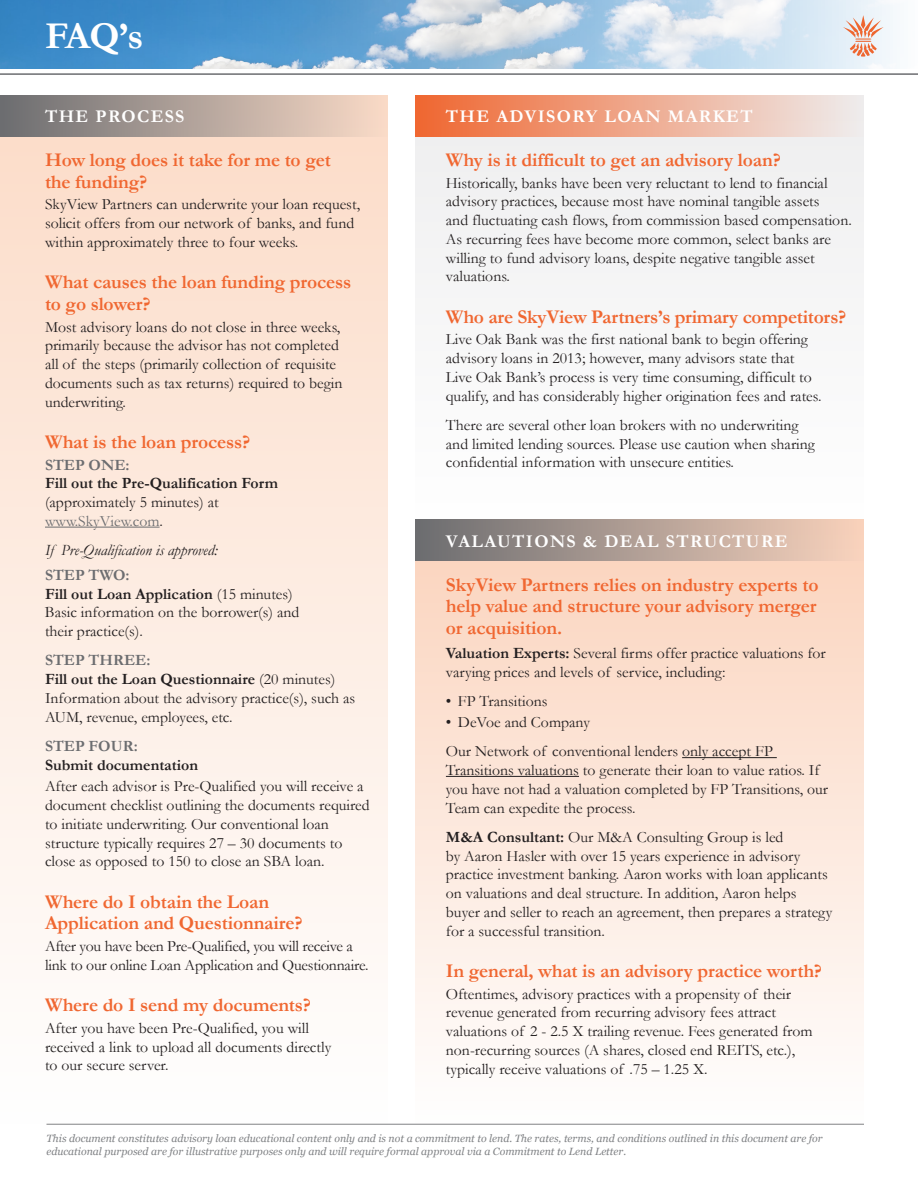
<style>
.page{position:relative;width:918px;height:1188px;background:#fff}
.page>*{position:absolute;margin:0;border:0;box-sizing:border-box;transform-origin:0 0}
.t1{font:700 38.25px "Garamond";color:#fff}
.subhd{font:700 19.5px/21.8px "Garamond";letter-spacing:-.01em;color:#f06731}
.body{font:700 18px "Garamond";letter-spacing:.075em;color:#fff}
.body-2{font:15.75px/18.8px "Garamond";color:#231f20}
.body-3{font:700 15.75px/18.8px "Garamond";color:#231f20}
.body-4{font:italic 15.75px "Garamond";color:#231f20}
.t2{font:italic 10.5px/12.8px "Georgia";color:#808285}
.s1{color:#6c6d70}
.s2{font-weight:400}
.s3{font-weight:400;color:#6c6d70}
.s4{font-weight:700;color:#6c6d70}
.s5{font-weight:700}
</style>
<div class="page">
<hr style="left:46px;top:1124px;width:818px;height:1px;background:#808285">
<img style="left:0;top:0;width:893px;height:69px">
<hr style="left:0;top:73px;width:918px;height:2px;background:#6c6d70">
<div style="left:0;top:95px;width:388px;height:1029px;background:linear-gradient(to bottom,#fcdbc7,#fefefe)"></div>
<div style="left:416px;top:95px;width:448px;height:431px;background:#f7f7f7"></div>
<div style="left:416px;top:520px;width:448px;height:604px;background:linear-gradient(to bottom,#fad2bb,#fefefe)"></div>
<div style="left:0;top:95px;width:388px;height:41px;background:linear-gradient(to right,#6b6c6f,#fadac7)"></div>
<div style="left:416px;top:95px;width:448px;height:41px;background:linear-gradient(to right,#ef6730,#eeeced)"></div>
<div style="left:416px;top:520px;width:448px;height:41px;background:linear-gradient(to right,#6c6d70,#f9d2bc)"></div>
<hr style="left:45px;top:527px;width:115px;height:1px;background:#6c6d70">
<hr style="left:682px;top:757px;width:95px;height:1px;background:#231f20">
<hr style="left:446px;top:776px;width:133px;height:1px;background:#231f20">
<svg style="left:843px;top:15px;width:41px;height:42px"></svg>
<p class="t1" style="left:45px;top:13px;width:100px">FAQ’s</p>
<p class="body" style="left:45px;top:105px;width:141px">THE PROCESS</p>
<p class="body" style="left:446px;top:105px;width:308px">THE ADVISORY LOAN MARKET</p>
<p class="subhd" style="left:45px;top:149px;width:287px">How long does it take for me to get the funding?</p>
<p class="body-2" style="left:45px;top:195px;width:317px">SkyView Partners can underwrite your loan request, solicit offers from our network of banks, and fund within approximately three to four weeks.</p>
<p class="subhd" style="left:45px;top:271px;width:308px">What causes the loan funding process to go slower?</p>
<p class="body-2" style="left:45px;top:317px;width:299px">Most advisory loans do not close in three weeks, primarily because the advisor has not completed all of the steps (primarily collection of requisite documents such as tax returns) required to begin underwriting.</p>
<p class="subhd" style="left:45px;top:431px;width:207px">What is the loan process?</p>
<p class="body-3" style="left:45px;top:455px;width:235px"><span class="s1">STEP ONE:<br></span>Fill out the Pre-Qualification Form <span class="s2">(approximately 5 minutes) at </span><span class="s3">www.SkyView.com</span><span class="s2">.</span></p>
<p class="body-4" style="left:45px;top:541px;width:174px">If Pre-Qualification is approved:</p>
<p class="body-2" style="left:45px;top:565px;width:256px"><span class="s4">STEP TWO:<br></span><span class="s5">Fill out Loan Application</span> (15 minutes)<br>Basic information on the borrower(s) and their practice(s).</p>
<p class="body-2" style="left:45px;top:651px;width:312px"><span class="s4">STEP THREE:<br></span><span class="s5">Fill out the Loan Questionnaire</span> (20 minutes)<br>Information about the advisory practice(s), such as AUM, revenue, employees, etc.</p>
<p class="body-3" style="left:45px;top:736px;width:155px"><span class="s1">STEP FOUR:<br></span>Submit documentation</p>
<p class="body-2" style="left:45px;top:777px;width:326px">After each advisor is Pre-Qualified you will receive a document checklist outlining the documents required to initiate underwriting. Our conventional loan structure typically requires 27 – 30 documents to close as opposed to 150 to close an SBA loan.</p>
<p class="subhd" style="left:45px;top:890px;width:259px">Where do I obtain the Loan<br>Application and Questionnaire?</p>
<p class="body-2" style="left:45px;top:937px;width:325px">After you have been Pre-Qualified, you will receive a link to our online Loan Application and Questionnaire.</p>
<p class="subhd" style="left:45px;top:994px;width:268px">Where do I send my documents?</p>
<p class="body-2" style="left:45px;top:1018px;width:288px">After you have been Pre-Qualified, you will received a link to upload all documents directly to our secure server.</p>
<p class="subhd" style="left:446px;top:149px;width:336px">Why is it difficult to get an advisory loan?</p>
<p class="body-2" style="left:446px;top:173px;width:407px">Historically, banks have been very reluctant to lend to financial advisory practices, because most have nominal tangible assets<br>and fluctuating cash flows, from commission based compensation.<br>As recurring fees have become more common, select banks are willing to fund advisory loans, despite negative tangible asset valuations.</p>
<p class="subhd" style="left:446px;top:305px;width:402px">Who are SkyView Partners’s primary competitors?</p>
<p class="body-2" style="left:446px;top:330px;width:377px">Live Oak Bank was the first national bank to begin offering advisory loans in 2013; however, many advisors state that Live Oak Bank’s process is very time consuming, difficult to qualify, and has considerably higher origination fees and rates.</p>
<p class="body-2" style="left:446px;top:415px;width:371px">There are several other loan brokers with no underwriting and limited lending sources. Please use caution when sharing confidential information with unsecure entities.</p>
<p class="body" style="left:446px;top:530px;width:343px">VALAUTIONS &amp; DEAL STRUCTURE</p>
<p class="subhd" style="left:446px;top:574px;width:374px;line-height:21.3px;text-align:justify">SkyView Partners relies on industry experts to help value and structure your advisory merger or acquisition.</p>
<p class="body-2" style="left:446px;top:644px;width:381px"><span class="s5">Valuation Experts:</span> Several firms offer practice valuations for varying prices and levels of service, including:</p>
<p class="body-2" style="left:446px;top:692px;width:103px">• FP Transitions</p>
<p class="body-2" style="left:446px;top:713px;width:146px">• DeVoe and Company</p>
<p class="body-2" style="left:446px;top:742px;width:384px">Our Network of conventional lenders only accept FP Transitions valuations to generate their loan to value ratios. If you have not had a valuation completed by FP Transitions, our Team can expedite the process.</p>
<p class="body-2" style="left:446px;top:827px;width:388px"><span class="s5">M&amp;A Consultant:</span> Our M&amp;A Consulting Group is led<br>by Aaron Hasler with over 15 years experience in advisory practice investment banking. Aaron works with loan applicants on valuations and deal structure. In addition, Aaron helps buyer and seller to reach an agreement, then prepares a strategy for a successful transition.</p>
<p class="subhd" style="left:446px;top:960px;width:378px">In general, what is an advisory practice worth?</p>
<p class="body-2" style="left:446px;top:984px;width:368px">Oftentimes, advisory practices with a propensity of their revenue generated from recurring advisory fees attract valuations of 2 - 2.5 X trailing revenue. Fees generated from non-recurring sources (A shares, closed end REITS, etc.), typically receive valuations of .75 – 1.25 X.</p>
<p class="t2" style="left:46px;top:1132px;width:778px">This document constitutes advisory loan educational content only and is not a commitment to lend. The rates, terms, and conditions outlined in this document are for educational purposed are for illustrative purposes only and will require formal approval via a Commitment to Lend Letter.</p>
</div>
